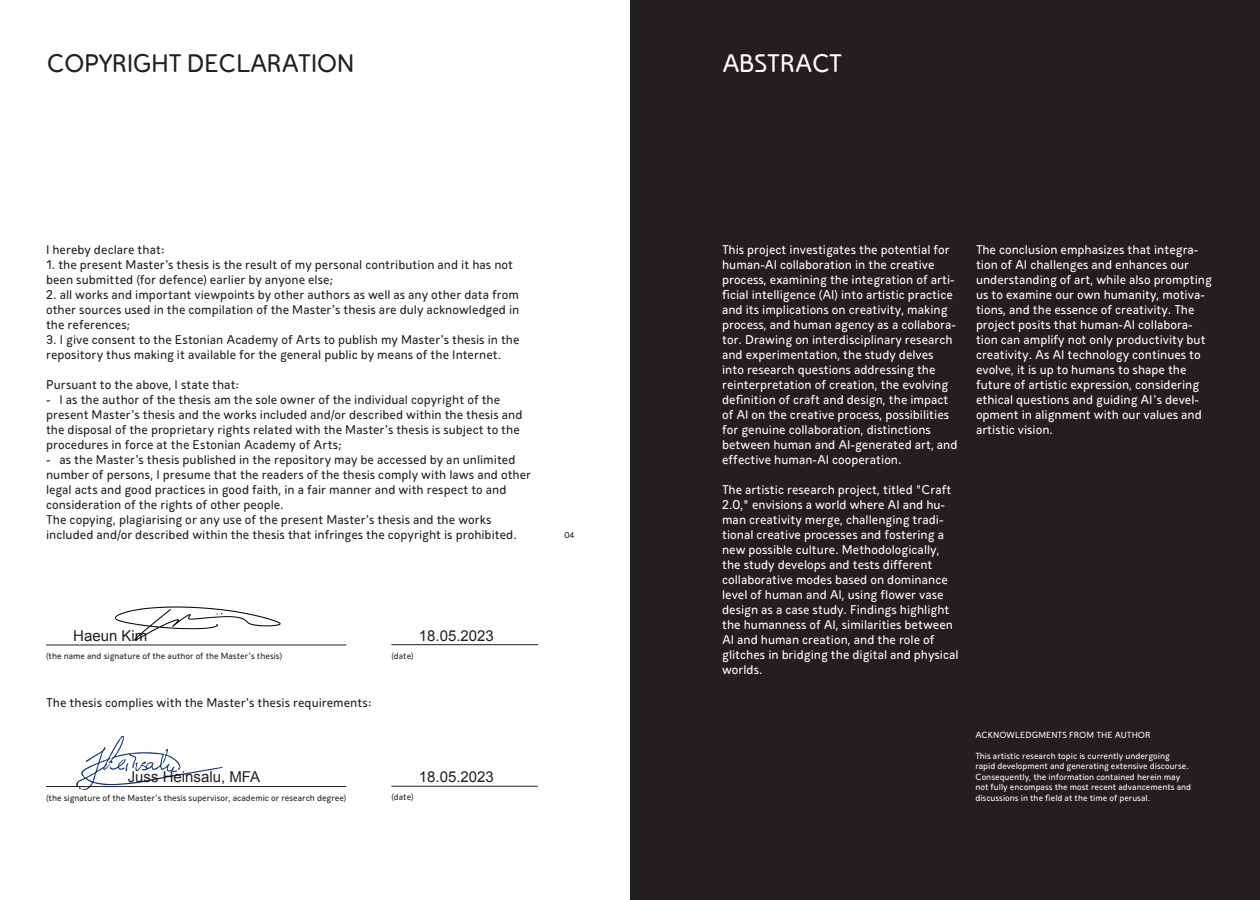
<style>
.page{position:relative;width:1260px;height:900px;background:#fff}
.page>*{position:absolute;margin:0;border:0;box-sizing:border-box;transform-origin:0 0}
.Section_Title{font:25px "Tadpole";letter-spacing:-.025em;color:#231f20}
.Section_Title___Whit{font:25px "Tadpole";letter-spacing:-.025em;color:#fff}
.t1{font:15px "Arial";color:#231f20}
.Body___White{font:12.5px/15px "Tadpole";color:#fff}
.Body{font:12.5px/15px "Tadpole";color:#231f20}
.Note___White{font:8.75px/10.5px "Tadpole";color:#fff}
.Note{font:8.75px "Tadpole";color:#231f20}
.t2{font:8.38px "Tadpole";color:#231f20}
</style>
<div class="page">
<div style="left:630px;top:0;width:630px;height:900px;background:#231f20"></div>
<hr style="left:391px;top:644px;width:147px;height:1px;background:#231f20">
<hr style="left:391px;top:786px;width:147px;height:1px;background:#231f20">
<hr style="left:46px;top:645px;width:300px;height:1px;background:#231f20">
<hr style="left:46px;top:786px;width:300px;height:1px;background:#231f20">
<img style="left:64px;top:736px;width:169px;height:54px">
<img style="left:115px;top:606px;width:168px;height:40px">
<p class="Section_Title" style="left:47px;top:47px;width:310px">COPYRIGHT DECLARATION</p>
<p class="Section_Title___Whit" style="left:722px;top:47px;width:122px">ABSTRACT</p>
<p class="Body" style="left:46px;top:242px;width:120px">I hereby declare that:</p>
<p class="Body" style="left:46px;top:257px;width:469px">1. the present Master’s thesis is the result of my personal contribution and it has not been submitted (for defence) earlier by anyone else;</p>
<p class="Body" style="left:46px;top:287px;width:475px;text-align:justify">2. all works and important viewpoints by other authors as well as any other data from other sources used in the compilation of the Master’s thesis are duly acknowledged in the references;</p>
<p class="Body" style="left:46px;top:332px;width:475px">3. I give consent to the Estonian Academy of Arts to publish my Master’s thesis in the repository thus making it available for the general public by means of the Internet.</p>
<p class="Body" style="left:46px;top:377px;width:194px">Pursuant to the above, I state that:</p>
<p class="Body" style="left:46px;top:392px;width:478px">- I as the author of the thesis am the sole owner of the individual copyright of the present Master’s thesis and the works included and/or described within the thesis and the disposal of the proprietary rights related with the Master’s thesis is subject to the procedures in force at the Estonian Academy of Arts;</p>
<p class="Body" style="left:46px;top:452px;width:487px">- as the Master’s thesis published in the repository may be accessed by an unlimited number of persons, I presume that the readers of the thesis comply with laws and other legal acts and good practices in good faith, in a fair manner and with respect to and consideration of the rights of other people.<br>The copying, plagiarising or any use of the present Master’s thesis and the works included and/or described within the thesis that infringes the copyright is prohibited.</p>
<p class="t2" style="left:564px;top:530px;width:12px">04</p>
<p class="t1" style="left:73px;top:626px;width:76px">Haeun Kim</p>
<p class="t1" style="left:419px;top:626px;width:77px">18.05.2023</p>
<p class="Note" style="left:46px;top:651px;width:238px">(the name and signature of the author of the Master’s thesis)</p>
<p class="Body" style="left:46px;top:695px;width:327px">The thesis complies with the Master’s thesis requirements:</p>
<p class="Note" style="left:391px;top:650px;width:24px">(date)</p>
<p class="t1" style="left:128px;top:767px;width:134px">Juss Heinsalu, MFA</p>
<p class="t1" style="left:419px;top:767px;width:77px">18.05.2023</p>
<p class="Note" style="left:46px;top:792px;width:302px">(the signature of the Master’s thesis supervisor, academic or research degree)</p>
<p class="Note" style="left:391px;top:792px;width:24px">(date)</p>
<p class="Body___White" style="left:722px;top:242px;width:237px">This project investigates the potential for human-AI collaboration in the creative process, examining the integration of arti&shy;ficial intelligence (AI) into artistic practice and its implications on creativity, making process, and human agency as a collabora&shy;tor. Drawing on interdisciplinary research and experimentation, the study delves into research questions addressing the reinterpretation of creation, the evolving definition of craft and design, the impact of AI on the creative process, possibilities for genuine collaboration, distinctions between human and AI-generated art, and effective human-AI cooperation.</p>
<p class="Body___White" style="left:722px;top:482px;width:238px">The artistic research project, titled "Craft 2.0," envisions a world where AI and hu&shy;man creativity merge, challenging tradi&shy;tional creative processes and fostering a new possible culture. Methodologically, the study develops and tests different collaborative modes based on dominance level of human and AI, using flower vase design as a case study. Findings highlight the humanness of AI, similarities between AI and human creation, and the role of glitches in bridging the digital and physical worlds.</p>
<p class="Body___White" style="left:976px;top:242px;width:237px">The conclusion emphasizes that integra&shy;tion of AI challenges and enhances our understanding of art, while also prompting us to examine our own humanity, motiva&shy;tions, and the essence of creativity. The project posits that human-AI collabora&shy;tion can amplify not only productivity but creativity. As AI technology continues to evolve, it is up to humans to shape the future of artistic expression, considering ethical questions and guiding AI’s devel&shy;opment in alignment with our values and artistic vision.</p>
<p class="Note___White" style="left:975px;top:729px;width:177px">ACKNOWLEDGMENTS FROM THE AUTHOR</p>
<p class="Note___White" style="left:975px;top:750px;width:217px">This artistic research topic is currently undergoing rapid development and generating extensive discourse.<br>Consequently, the information contained herein may not fully encompass the most recent advancements and discussions in the field at the time of perusal.</p>
</div>
